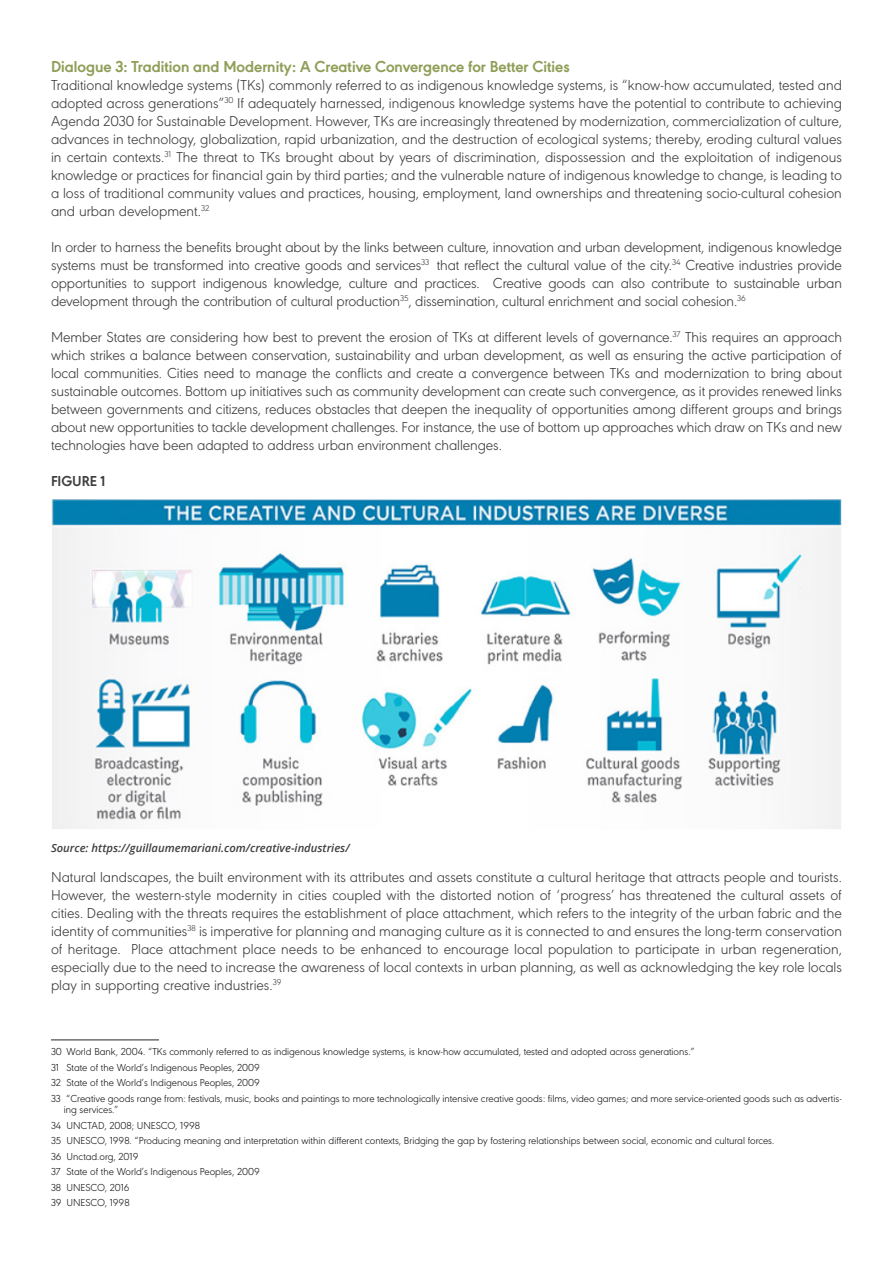
<style>
.page{position:relative;width:893px;height:1263px;background:#fff}
.page>*{position:absolute;margin:0;border:0;box-sizing:border-box;transform-origin:0 0}
.HEADING2{font:700 16.5px "URW Geometric";color:#8f9e58}
.BODY_TEXT{font:300 15px/18px "URW Geometric";letter-spacing:-.005em;color:#3e3e3f;text-align:justify}
.BODY_TEXT-2{font:700 15px "URW Geometric";letter-spacing:-.005em;color:#3e3e3f}
.Source_Text{font:italic 600 11.25px "Open Sans";color:#3e3e3f}
.Footnote_text{font:300 10.5px/11.2px "URW Geometric";color:#1a1a1a}
</style>
<div class="page">
<img style="left:51px;top:500px;width:791px;height:329px">
<hr style="left:51px;top:1039px;width:108px;height:1px;background:#6c6d70">
<p class="HEADING2" style="left:51px;top:54px;width:520px">Dialogue 3: Tradition and Modernity: A Creative Convergence for Better Cities</p>
<p class="BODY_TEXT" style="left:51px;top:75px;width:792px">Traditional knowledge systems (TKs) commonly referred to as indigenous knowledge systems, is “know-how accumulated, tested and adopted across generations”<sup>30</sup> If adequately harnessed, indigenous knowledge systems have the potential to contribute to achieving Agenda 2030 for Sustainable Development. However, TKs are increasingly threatened by modernization, commercialization of culture, advances in technology, globalization, rapid urbanization, and the destruction of ecological systems; thereby, eroding cultural values in certain contexts.<sup>31</sup> The threat to TKs brought about by years of discrimination, dispossession and the exploitation of indigenous knowledge or practices for financial gain by third parties; and the vulnerable nature of indigenous knowledge to change, is leading to a loss of traditional community values and practices, housing, employment, land ownerships and threatening socio-cultural cohesion and urban development.<sup>32</sup></p>
<p class="BODY_TEXT" style="left:51px;top:237px;width:792px">In order to harness the benefits brought about by the links between culture, innovation and urban development, indigenous knowledge systems must be transformed into creative goods and services<sup>33</sup> that reflect the cultural value of the city.<sup>34</sup> Creative industries provide opportunities to support indigenous knowledge, culture and practices. Creative goods can also contribute to sustainable urban development through the contribution of cultural production<sup>35</sup>, dissemination, cultural enrichment and social cohesion.<sup>36</sup></p>
<p class="BODY_TEXT" style="left:51px;top:327px;width:792px">Member States are considering how best to prevent the erosion of TKs at different levels of governance.<sup>37</sup> This requires an approach which strikes a balance between conservation, sustainability and urban development, as well as ensuring the active participation of local communities. Cities need to manage the conflicts and create a convergence between TKs and modernization to bring about sustainable outcomes. Bottom up initiatives such as community development can create such convergence, as it provides renewed links between governments and citizens, reduces obstacles that deepen the inequality of opportunities among different groups and brings about new opportunities to tackle development challenges. For instance, the use of bottom up approaches which draw on TKs and new technologies have been adapted to address urban environment challenges.</p>
<p class="BODY_TEXT-2" style="left:51px;top:470px;width:56px">FIGURE 1</p>
<p class="Source_Text" style="left:51px;top:840px;width:300px">Source: https://guillaumemariani.com/creative-industries/</p>
<p class="BODY_TEXT" style="left:51px;top:867px;width:792px">Natural landscapes, the built environment with its attributes and assets constitute a cultural heritage that attracts people and tourists.<br>However, the western-style modernity in cities coupled with the distorted notion of ‘progress’ has threatened the cultural assets of cities. Dealing with the threats requires the establishment of place attachment, which refers to the integrity of the urban fabric and the identity of communities<sup>38</sup> is imperative for planning and managing culture as it is connected to and ensures the long-term conservation of heritage. Place attachment place needs to be enhanced to encourage local population to participate in urban regeneration, especially due to the need to increase the awareness of local contexts in urban planning, as well as acknowledging the key role locals play in supporting creative industries.<sup>39</sup></p>
<p class="Footnote_text" style="left:51px;top:1045px;width:645px">30 World Bank, 2004. “TKs commonly referred to as indigenous knowledge systems, is know-how accumulated, tested and adopted across generations.”</p>
<p class="Footnote_text" style="left:51px;top:1061px;width:210px">31 State of the World’s Indigenous Peoples, 2009</p>
<p class="Footnote_text" style="left:51px;top:1076px;width:210px">32 State of the World’s Indigenous Peoples, 2009</p>
<p class="Footnote_text" style="left:64px;top:1092px;width:780px;text-indent:-13px">33 “Creative goods range from: festivals, music, books and paintings to more technologically intensive creative goods: films, video games; and more service-oriented goods such as advertis&shy;ing services.”</p>
<p class="Footnote_text" style="left:51px;top:1119px;width:150px">34 UNCTAD, 2008; UNESCO, 1998</p>
<p class="Footnote_text" style="left:51px;top:1134px;width:725px">35 UNESCO, 1998. “Producing meaning and interpretation within different contexts, Bridging the gap by fostering relationships between social, economic and cultural forces.</p>
<p class="Footnote_text" style="left:51px;top:1150px;width:89px">36 Unctad.org, 2019</p>
<p class="Footnote_text" style="left:51px;top:1165px;width:210px">37 State of the World’s Indigenous Peoples, 2009</p>
<p class="Footnote_text" style="left:51px;top:1181px;width:80px">38 UNESCO, 2016</p>
<p class="Footnote_text" style="left:51px;top:1196px;width:80px">39 UNESCO, 1998</p>
</div>
